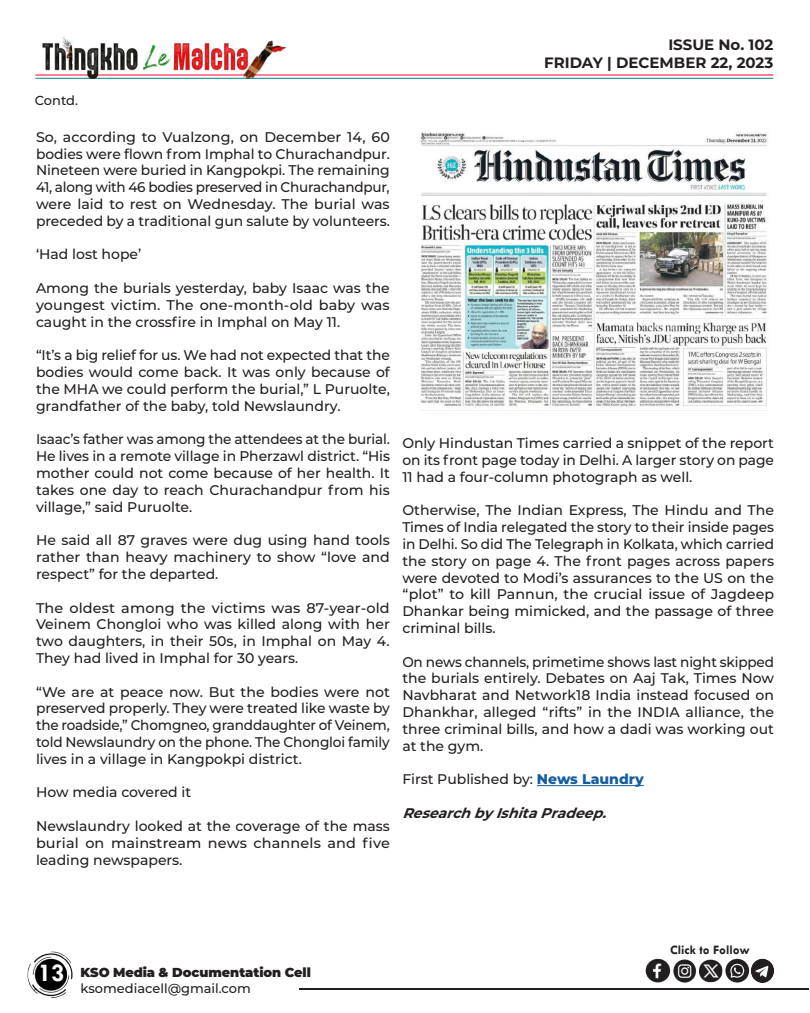
<style>
.page{position:relative;width:810px;height:1013px;background:#fff}
.page>*{position:absolute;margin:0;border:0;box-sizing:border-box;transform-origin:0 0}
.t1{font:700 26px "Tw Cen";color:#fff}
.t2{font:700 15px/18px "Montserrat";color:#231f20;text-align:right}
.t3{font:500 14px/16.8px "Montserrat";color:#231f20;text-align:justify}
.t4{font:italic 700 14px "Montserrat";color:#231f20}
.t5{font:500 13px "Montserrat";color:#231f20}
.t6{font:900 13px "Montserrat";letter-spacing:-.005em;color:#231f20}
.t7{font:700 13px "Tw Cen";color:#231f20}
.s1{font-weight:800;color:#175d9e}
</style>
<div class="page">
<hr style="left:299px;top:988px;width:509px;height:1px;background:#231f20">
<img style="left:27px;top:951px;width:46px;height:47px">
<hr style="left:35px;top:74px;width:738px;height:1px;background:#ff002d">
<hr style="left:35px;top:78px;width:738px;height:1px;background:#00848b">
<img style="left:35px;top:37px;width:254px;height:42px">
<img style="left:645px;top:958px;width:129px;height:25px">
<hr style="left:537px;top:785px;width:107px;height:1px;background:#175d9e">
<img style="left:421px;top:132px;width:347px;height:279px">
<p class="t5" style="left:35px;top:91px;width:45px">Contd.</p>
<p class="t3" style="left:36px;top:128px;width:355px">So, according to Vualzong, on December 14, 60 bodies were flown from Imphal to Churachandpur.<br>Nineteen were buried in Kangpokpi. The remaining 41, along with 46 bodies preserved in Churachandpur, were laid to rest on Wednesday. The burial was preceded by a traditional gun salute by volunteers.</p>
<p class="t3" style="left:36px;top:245px;width:107px">‘Had lost hope’</p>
<p class="t3" style="left:36px;top:279px;width:355px">Among the burials yesterday, baby Isaac was the youngest victim. The one-month-old baby was caught in the crossfire in Imphal on May 11.</p>
<p class="t3" style="left:36px;top:346px;width:355px">“It’s a big relief for us. We had not expected that the bodies would come back. It was only because of the MHA we could perform the burial,” L Puruolte, grandfather of the baby, told Newslaundry.</p>
<p class="t3" style="left:36px;top:430px;width:355px">Isaac’s father was among the attendees at the burial.<br>He lives in a remote village in Pherzawl district. “His mother could not come because of her health. It takes one day to reach Churachandpur from his village,” said Puruolte.</p>
<p class="t3" style="left:36px;top:531px;width:355px">He said all 87 graves were dug using hand tools rather than heavy machinery to show “love and respect” for the departed.</p>
<p class="t3" style="left:36px;top:598px;width:355px">The oldest among the victims was 87-year-old Veinem Chongloi who was killed along with her two daughters, in their 50s, in Imphal on May 4.<br>They had lived in Imphal for 30 years.</p>
<p class="t3" style="left:36px;top:682px;width:355px">“We are at peace now. But the bodies were not preserved properly. They were treated like waste by the roadside,” Chomgneo, granddaughter of Veinem, told Newslaundry on the phone. The Chongloi family lives in a village in Kangpokpi district.</p>
<p class="t3" style="left:36px;top:783px;width:157px">How media covered it</p>
<p class="t3" style="left:36px;top:817px;width:355px">Newslaundry looked at the coverage of the mass burial on mainstream news channels and five leading newspapers.</p>
<p class="t2" style="left:544px;top:35px;width:231px">ISSUE No. 102<br>FRIDAY | DECEMBER 22, 2023</p>
<p class="t3" style="left:402px;top:434px;width:373px">Only Hindustan Times carried a snippet of the report on its front page today in Delhi. A larger story on page 11 had a four-column photograph as well.</p>
<p class="t3" style="left:402px;top:501px;width:373px">Otherwise, The Indian Express, The Hindu and The Times of India relegated the story to their inside pages in Delhi. So did The Telegraph in Kolkata, which carried the story on page 4. The front pages across papers were devoted to Modi’s assurances to the US on the “plot” to kill Pannun, the crucial issue of Jagdeep Dhankar being mimicked, and the passage of three criminal bills.</p>
<p class="t3" style="left:402px;top:652px;width:373px">On news channels, primetime shows last night skipped the burials entirely. Debates on Aaj Tak, Times Now Navbharat and Network18 India instead focused on Dhankhar, alleged “rifts” in the INDIA alliance, the three criminal bills, and how a dadi was working out at the gym.</p>
<p class="t3" style="left:402px;top:770px;width:243px">First Published by: <span class="s1">News Laundry</span></p>
<p class="t4" style="left:402px;top:802px;width:212px">ResearchbyIshitaPradeep.</p>
<h1 class="t1" style="left:38px;top:957px;width:28px">13</h1>
<p class="t6" style="left:81px;top:962px;width:232px">KSO Media &amp; Documentation Cell</p>
<p class="t5" style="left:81px;top:978px;width:172px">ksomediacell@gmail.com</p>
<p class="t7" style="left:670px;top:942px;width:81px">Click to Follow</p>
</div>
